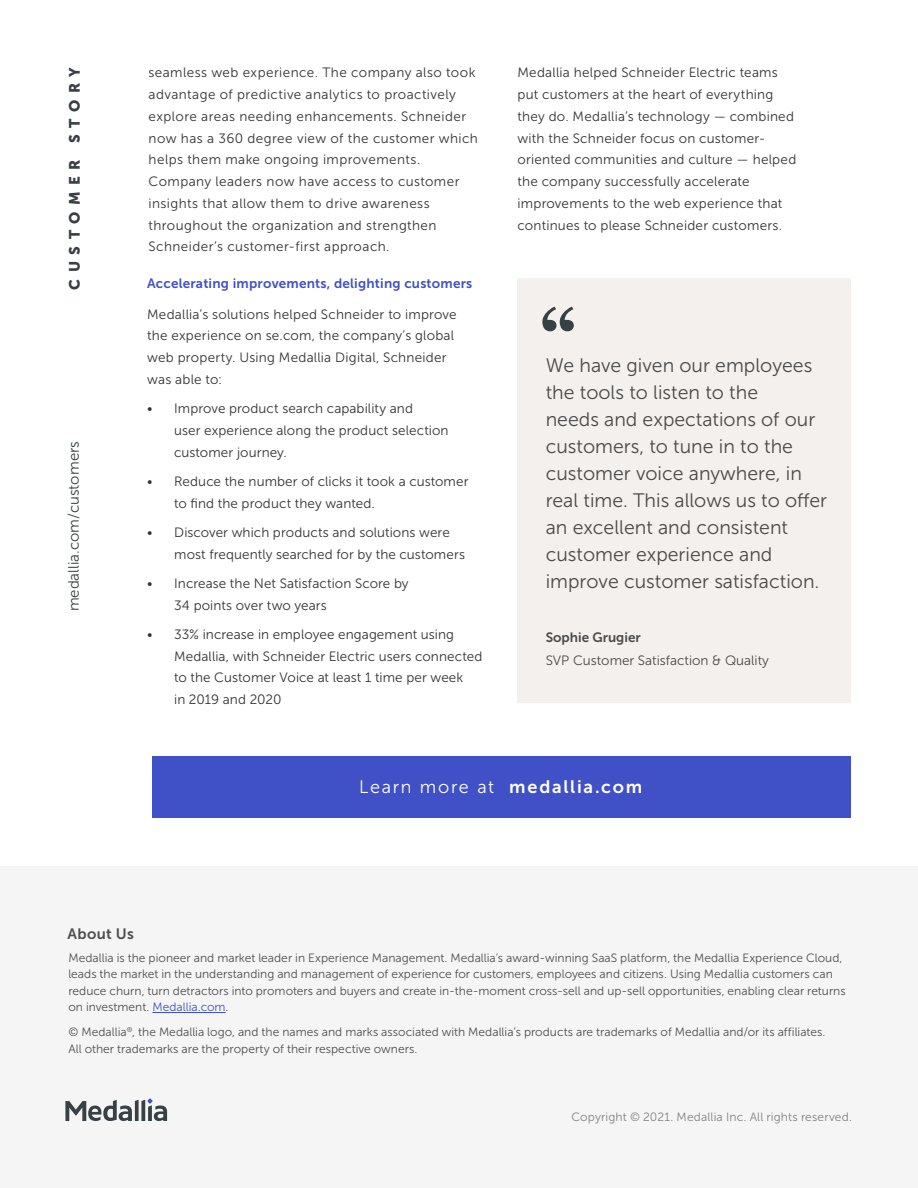
<style>
.page{position:relative;width:918px;height:1188px;background:#fff}
.page>*{position:absolute;margin:0;border:0;box-sizing:border-box;transform-origin:0 0}
.t1{font:700 72px "Georgia";color:#364045}
.t2{font:19.5px/27px "Museo Sans 300";color:#4a4a4a}
.t3{font:18px "Museo Sans 700";letter-spacing:.095em;color:#fff}
.t4{font:15px "Museo Sans 300";color:#364045}
.t5{font:15px "Museo Sans 900";letter-spacing:.43em;color:#364045}
.t6{font:15px "Museo Sans 700";letter-spacing:.025em;color:#4e4e4e}
.t7{font:13.5px/21.8px "Museo Sans 300";letter-spacing:.015em;color:#333}
.t8{font:13.5px/21.8px "Museo Sans 300";letter-spacing:.035em;color:#333}
.t9{font:13.5px "Museo Sans 700";letter-spacing:.015em;color:#4050c6}
.t10{font:13.5px "Museo Sans 300";color:#4a4a4a}
.t11{font:13.5px "Museo Sans 700";color:#4a4a4a}
.t12{font:12px/16.5px "Museo Sans 300";color:#4e4e4e}
.t13{font:12px "Museo Sans 300";letter-spacing:.01em;color:#808285}
.s1{font-family:"Museo Sans 300"}
.s2{color:#4050c6}
</style>
<div class="page">
<div style="left:0;top:866px;width:918px;height:322px;background:#f5f5f5"></div>
<svg style="left:65px;top:1098px;width:102px;height:23px"></svg>
<hr style="left:152px;top:1012px;width:74px;height:1px;background:#4050c6">
<div style="left:152px;top:756px;width:698px;height:62px;background:#4050c6"></div>
<div style="left:517px;top:278px;width:333px;height:425px;background:#f4f0ed"></div>
<p class="t5" style="left:66px;top:290px;width:224px;rotate:-90deg">CUSTOMER STORY</p>
<p class="t4" style="left:65px;top:611px;width:172px;rotate:-90deg">medallia.com/customers</p>
<p class="t8" style="left:149px;top:62px;width:331px">seamless web experience. The company also took advantage of predictive analytics to proactively explore areas needing enhancements. Schneider now has a 360 degree view of the customer which helps them make ongoing improvements.<br>Company leaders now have access to customer insights that allow them to drive awareness throughout the organization and strengthen Schneider’s customer-first approach.</p>
<p class="t9" style="left:147px;top:276px;width:327px">Accelerating improvements, delighting customers</p>
<p class="t7" style="left:147px;top:303px;width:311px">Medallia’s solutions helped Schneider to improve the experience on se.com, the company’s global web property. Using Medallia Digital, Schneider was able to:</p>
<p class="t7" style="left:174px;top:398px;width:276px;text-indent:-27px">• Improve product search capability and<br>user experience along the product selection customer journey.</p>
<p class="t7" style="left:174px;top:471px;width:296px;text-indent:-27px">• Reduce the number of clicks it took a customer to find the product they wanted.</p>
<p class="t7" style="left:174px;top:522px;width:292px;text-indent:-27px">• Discover which products and solutions were most frequently searched for by the customers</p>
<p class="t7" style="left:174px;top:573px;width:236px;text-indent:-27px">• Increase the Net Satisfaction Score by<br>34 points over two years</p>
<p class="t7" style="left:174px;top:624px;width:310px;text-indent:-27px">• 33% increase in employee engagement using Medallia, with Schneider Electric users connected to the Customer Voice at least 1 time per week<br>in 2019 and 2020</p>
<p class="t7" style="left:518px;top:62px;width:280px">Medallia helped Schneider Electric teams put customers at the heart of everything they do. Medallia’s technology — combined with the Schneider focus on customer&shy;oriented communities and culture — helped the company successfully accelerate improvements to the web experience that continues to please Schneider customers.</p>
<h1 class="t1" style="left:540px;top:281px;width:39px">“</h1>
<p class="t2" style="left:546px;top:352px;width:283px">We have given our employees the tools to listen to the<br>needs and expectations of our customers, to tune in to the customer voice anywhere, in real time. This allows us to offer an excellent and consistent customer experience and improve customer satisfaction.</p>
<p class="t11" style="left:546px;top:630px;width:97px">Sophie Grugier</p>
<p class="t10" style="left:546px;top:653px;width:225px">SVP Customer Satisfaction &amp; Quality</p>
<h3 class="t3" style="left:359px;top:776px;width:284px"><span class="s1">Learn more at</span> medallia.com</h3>
<p class="t6" style="left:68px;top:925px;width:68px">About Us</p>
<p class="t12" style="left:68px;top:950px;width:779px">Medallia is the pioneer and market leader in Experience Management. Medallia’s award-winning SaaS platform, the Medallia Experience Cloud, leads the market in the understanding and management of experience for customers, employees and citizens. Using Medallia customers can reduce churn, turn detractors into promoters and buyers and create in-the-moment cross-sell and up-sell opportunities, enabling clear returns on investment. <span class="s2">Medallia.com</span>.</p>
<p class="t12" style="left:68px;top:1024px;width:759px">© Medallia<sup>®</sup>, the Medallia logo, and the names and marks associated with Medallia’s products are trademarks of Medallia and/or its affiliates.<br>All other trademarks are the property of their respective owners.</p>
<p class="t13" style="left:572px;top:1110px;width:282px">Copyright © 2021. Medallia Inc. All rights reserved.</p>
</div>
